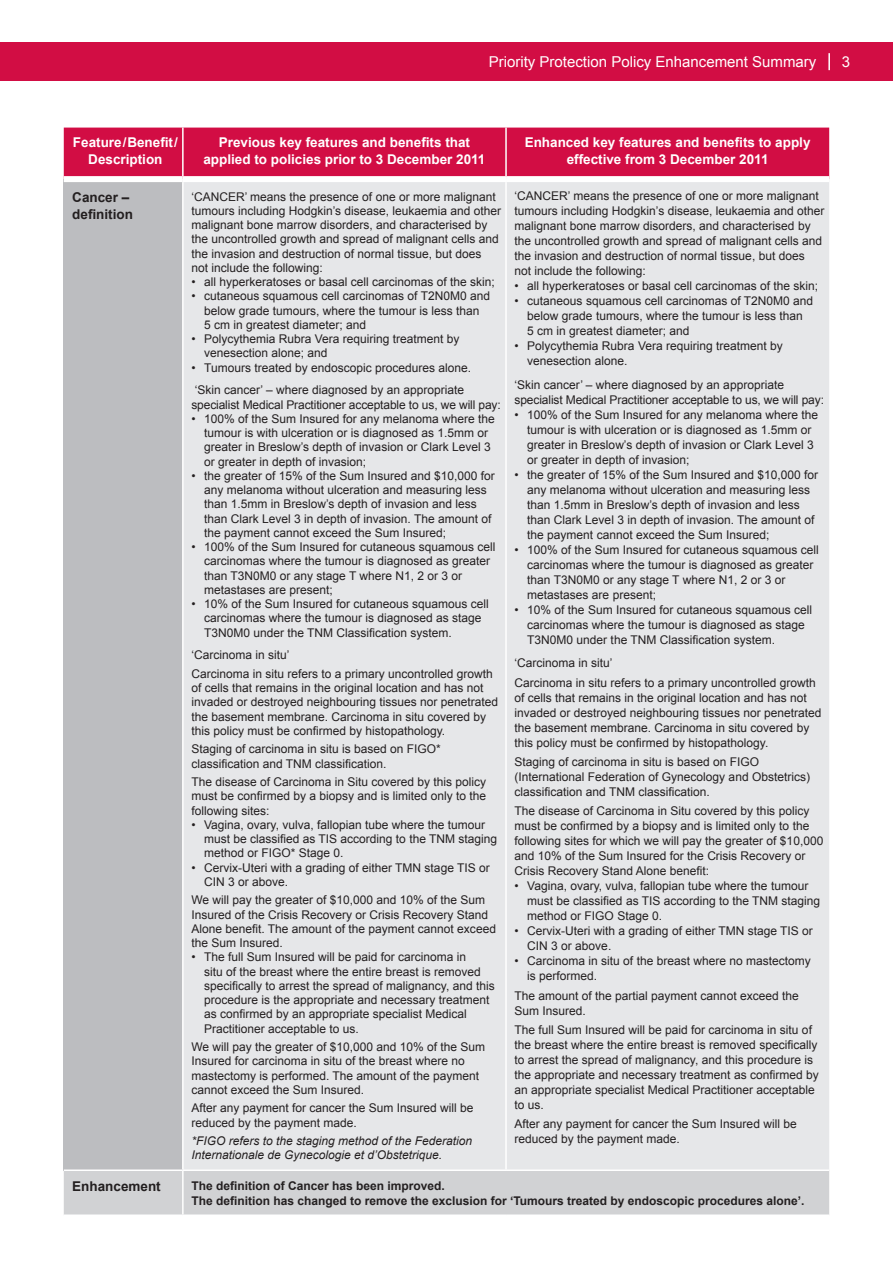
<style>
.page{position:relative;width:893px;height:1263px;background:#fff}
.page>*{position:absolute;margin:0;border:0;box-sizing:border-box;transform-origin:0 0}
.t1{font:15px "Arial";color:#fff}
.t2{font:700 13.5px/17.2px "Arial";color:#fff;text-align:center}
.t3{font:700 13.5px/17.2px "Arial";color:#231f20}
.t4{font:12px/14.2px "Arial";color:#231f20}
.t5{font:700 12px/15px "Arial";color:#231f20}
.t6{font:italic 12px/14.2px "Arial";color:#231f20}
</style>
<div class="page">
<div style="left:64px;top:128px;width:765px;height:48px;background:#d20d44"></div>
<div style="left:64px;top:179px;width:119px;height:991px;background:#bcbdc0"></div>
<div style="left:184px;top:182px;width:645px;height:987px;background:#e6e7e9"></div>
<div style="left:64px;top:1171px;width:765px;height:43px;background:#d1d2d4"></div>
<hr style="left:182px;top:182px;width:2px;height:987px;background:#fff">
<hr style="left:505px;top:182px;width:2px;height:987px;background:#fff">
<hr style="left:64px;top:1169px;width:119px;height:2px;background:#fff">
<hr style="left:182px;top:1171px;width:2px;height:43px;background:#fff">
<hr style="left:182px;top:128px;width:2px;height:48px;background:#fff">
<hr style="left:505px;top:128px;width:2px;height:48px;background:#fff">
<div style="left:64px;top:176px;width:119px;height:6px;background:#fff"></div>
<div style="left:0;top:43px;width:893px;height:38px;background:#d20d44"></div>
<svg style="left:828px;top:53px;width:2px;height:17px"></svg>
<p class="t1" style="left:489px;top:52px;width:329px">Priority Protection Policy Enhancement Summary</p>
<p class="t1" style="left:842px;top:52px;width:10px">3</p>
<p class="t2" style="left:73px;top:134px;width:106px">Feature/Benefit/<br>Description</p>
<p class="t2" style="left:203px;top:134px;width:284px">Previous key features and benefits that applied to policies prior to 3 December 2011</p>
<p class="t2" style="left:525px;top:134px;width:287px">Enhanced key features and benefits to apply effective from 3 December 2011</p>
<p class="t3" style="left:72px;top:189px;width:62px">Cancer – definition</p>
<p class="t4" style="left:191px;top:189px;width:311px">‘CANCER’ means the presence of one or more malignant tumours including Hodgkin’s disease, leukaemia and other malignant bone marrow disorders, and characterised by the uncontrolled growth and spread of malignant cells and the invasion and destruction of normal tissue, but does<br>not include the following:</p>
<p class="t4" style="left:191px;top:275px;width:305px">• all hyperkeratoses or basal cell carcinomas of the skin;</p>
<p class="t4" style="left:204px;top:289px;width:287px;text-indent:-13px">• cutaneous squamous cell carcinomas of T2N0M0 and below grade tumours, where the tumour is less than<br>5 cm in greatest diameter; and</p>
<p class="t4" style="left:204px;top:332px;width:257px;text-indent:-13px">• Polycythemia Rubra Vera requiring treatment by venesection alone; and</p>
<p class="t4" style="left:191px;top:356px;width:281px;line-height:22.8px">• Tumours treated by endoscopic procedures alone. ‘Skin cancer’ – where diagnosed by an appropriate</p>
<p class="t4" style="left:191px;top:397px;width:311px">specialist Medical Practitioner acceptable to us, we will pay:</p>
<p class="t4" style="left:204px;top:412px;width:292px;text-indent:-13px">• 100% of the Sum Insured for any melanoma where the tumour is with ulceration or is diagnosed as 1.5mm or greater in Breslow’s depth of invasion or Clark Level 3 or greater in depth of invasion;</p>
<p class="t4" style="left:204px;top:469px;width:292px;text-indent:-13px">• the greater of 15% of the Sum Insured and $10,000 for any melanoma without ulceration and measuring less than 1.5mm in Breslow’s depth of invasion and less than Clark Level 3 in depth of invasion. The amount of the payment cannot exceed the Sum Insured;</p>
<p class="t4" style="left:204px;top:540px;width:293px;text-indent:-13px">• 100% of the Sum Insured for cutaneous squamous cell carcinomas where the tumour is diagnosed as greater than T3N0M0 or any stage T where N1, 2 or 3 or metastases are present;</p>
<p class="t4" style="left:204px;top:597px;width:286px;text-indent:-13px">• 10% of the Sum Insured for cutaneous squamous cell carcinomas where the tumour is diagnosed as stage<br>T3N0M0 under the TNM Classification system.</p>
<p class="t4" style="left:191px;top:646px;width:303px;line-height:18.5px">‘Carcinoma in situ’<br>Carcinoma in situ refers to a primary uncontrolled growth</p>
<p class="t4" style="left:191px;top:681px;width:308px">of cells that remains in the original location and has not invaded or destroyed neighbouring tissues nor penetrated the basement membrane. Carcinoma in situ covered by this policy must be confirmed by histopathology.</p>
<p class="t4" style="left:191px;top:742px;width:251px">Staging of carcinoma in situ is based on FIGO* classification and TNM classification.</p>
<p class="t4" style="left:191px;top:775px;width:296px;text-align:justify">The disease of Carcinoma in Situ covered by this policy must be confirmed by a biopsy and is limited only to the following sites:</p>
<p class="t4" style="left:204px;top:818px;width:295px;text-indent:-13px">• Vagina, ovary, vulva, fallopian tube where the tumour must be classified as TIS according to the TNM staging method or FIGO* Stage 0.</p>
<p class="t4" style="left:204px;top:860px;width:287px;text-indent:-13px">• Cervix-Uteri with a grading of either TMN stage TIS or<br>CIN 3 or above.</p>
<p class="t4" style="left:191px;top:893px;width:306px">We will pay the greater of $10,000 and 10% of the Sum Insured of the Crisis Recovery or Crisis Recovery Stand Alone benefit. The amount of the payment cannot exceed the Sum Insured.</p>
<p class="t4" style="left:204px;top:950px;width:292px;text-indent:-13px">• The full Sum Insured will be paid for carcinoma in<br>situ of the breast where the entire breast is removed specifically to arrest the spread of malignancy, and this procedure is the appropriate and necessary treatment as confirmed by an appropriate specialist Medical Practitioner acceptable to us.</p>
<p class="t4" style="left:191px;top:1040px;width:295px">We will pay the greater of $10,000 and 10% of the Sum Insured for carcinoma in situ of the breast where no mastectomy is performed. The amount of the payment cannot exceed the Sum Insured.</p>
<p class="t4" style="left:191px;top:1101px;width:284px">After any payment for cancer the Sum Insured will be reduced by the payment made.</p>
<p class="t6" style="left:191px;top:1134px;width:282px">*FIGO refers to the staging method of the Federation<br>Internationale de Gynecologie et d’Obstetrique.</p>
<p class="t4" style="left:514px;top:189px;width:311px;line-height:15px">‘CANCER’ means the presence of one or more malignant tumours including Hodgkin’s disease, leukaemia and other malignant bone marrow disorders, and characterised by the uncontrolled growth and spread of malignant cells and the invasion and destruction of normal tissue, but does<br>not include the following:</p>
<p class="t4" style="left:514px;top:279px;width:305px">• all hyperkeratoses or basal cell carcinomas of the skin;</p>
<p class="t4" style="left:527px;top:294px;width:287px;line-height:15px;text-indent:-13px">• cutaneous squamous cell carcinomas of T2N0M0 and below grade tumours, where the tumour is less than<br>5 cm in greatest diameter; and</p>
<p class="t4" style="left:527px;top:339px;width:257px;line-height:15px;text-indent:-13px">• Polycythemia Rubra Vera requiring treatment by venesection alone.</p>
<p class="t4" style="left:514px;top:377px;width:311px;line-height:15px">‘Skin cancer’ – where diagnosed by an appropriate specialist Medical Practitioner acceptable to us, we will pay:</p>
<p class="t4" style="left:527px;top:407px;width:292px;line-height:15px;text-indent:-13px">• 100% of the Sum Insured for any melanoma where the tumour is with ulceration or is diagnosed as 1.5mm or greater in Breslow’s depth of invasion or Clark Level 3 or greater in depth of invasion;</p>
<p class="t4" style="left:527px;top:467px;width:292px;line-height:15px;text-indent:-13px">• the greater of 15% of the Sum Insured and $10,000 for any melanoma without ulceration and measuring less than 1.5mm in Breslow’s depth of invasion and less than Clark Level 3 in depth of invasion. The amount of the payment cannot exceed the Sum Insured;</p>
<p class="t4" style="left:527px;top:542px;width:293px;line-height:15px;text-indent:-13px">• 100% of the Sum Insured for cutaneous squamous cell carcinomas where the tumour is diagnosed as greater than T3N0M0 or any stage T where N1, 2 or 3 or metastases are present;</p>
<p class="t4" style="left:527px;top:602px;width:286px;line-height:15px;text-indent:-13px">• 10% of the Sum Insured for cutaneous squamous cell carcinomas where the tumour is diagnosed as stage<br>T3N0M0 under the TNM Classification system.</p>
<p class="t4" style="left:514px;top:654px;width:303px;line-height:19.2px">‘Carcinoma in situ’<br>Carcinoma in situ refers to a primary uncontrolled growth</p>
<p class="t4" style="left:514px;top:690px;width:308px;line-height:15px">of cells that remains in the original location and has not invaded or destroyed neighbouring tissues nor penetrated the basement membrane. Carcinoma in situ covered by this policy must be confirmed by histopathology.</p>
<p class="t4" style="left:514px;top:754px;width:297px;line-height:15px">Staging of carcinoma in situ is based on FIGO (International Federation of Gynecology and Obstetrics) classification and TNM classification.</p>
<p class="t4" style="left:514px;top:804px;width:310px;line-height:15px">The disease of Carcinoma in Situ covered by this policy must be confirmed by a biopsy and is limited only to the following sites for which we will pay the greater of $10,000 and 10% of the Sum Insured for the Crisis Recovery or Crisis Recovery Stand Alone benefit:</p>
<p class="t4" style="left:527px;top:879px;width:295px;line-height:15px;text-indent:-13px">• Vagina, ovary, vulva, fallopian tube where the tumour must be classified as TIS according to the TNM staging method or FIGO Stage 0.</p>
<p class="t4" style="left:527px;top:924px;width:287px;line-height:15px;text-indent:-13px">• Cervix-Uteri with a grading of either TMN stage TIS or<br>CIN 3 or above.</p>
<p class="t4" style="left:527px;top:954px;width:285px;line-height:15px;text-indent:-13px">• Carcinoma in situ of the breast where no mastectomy is performed.</p>
<p class="t4" style="left:514px;top:988px;width:286px;line-height:15px">The amount of the partial payment cannot exceed the<br>Sum Insured.</p>
<p class="t4" style="left:514px;top:1022px;width:306px;line-height:15px">The full Sum Insured will be paid for carcinoma in situ of the breast where the entire breast is removed specifically to arrest the spread of malignancy, and this procedure is the appropriate and necessary treatment as confirmed by an appropriate specialist Medical Practitioner acceptable to us.</p>
<p class="t4" style="left:514px;top:1116px;width:284px;line-height:15px">After any payment for cancer the Sum Insured will be reduced by the payment made.</p>
<p class="t3" style="left:72px;top:1178px;width:90px">Enhancement</p>
<p class="t5" style="left:191px;top:1178px;width:615px">The definition of Cancer has been improved.<br>The definition has changed to remove the exclusion for ‘Tumours treated by endoscopic procedures alone’.</p>
</div>
